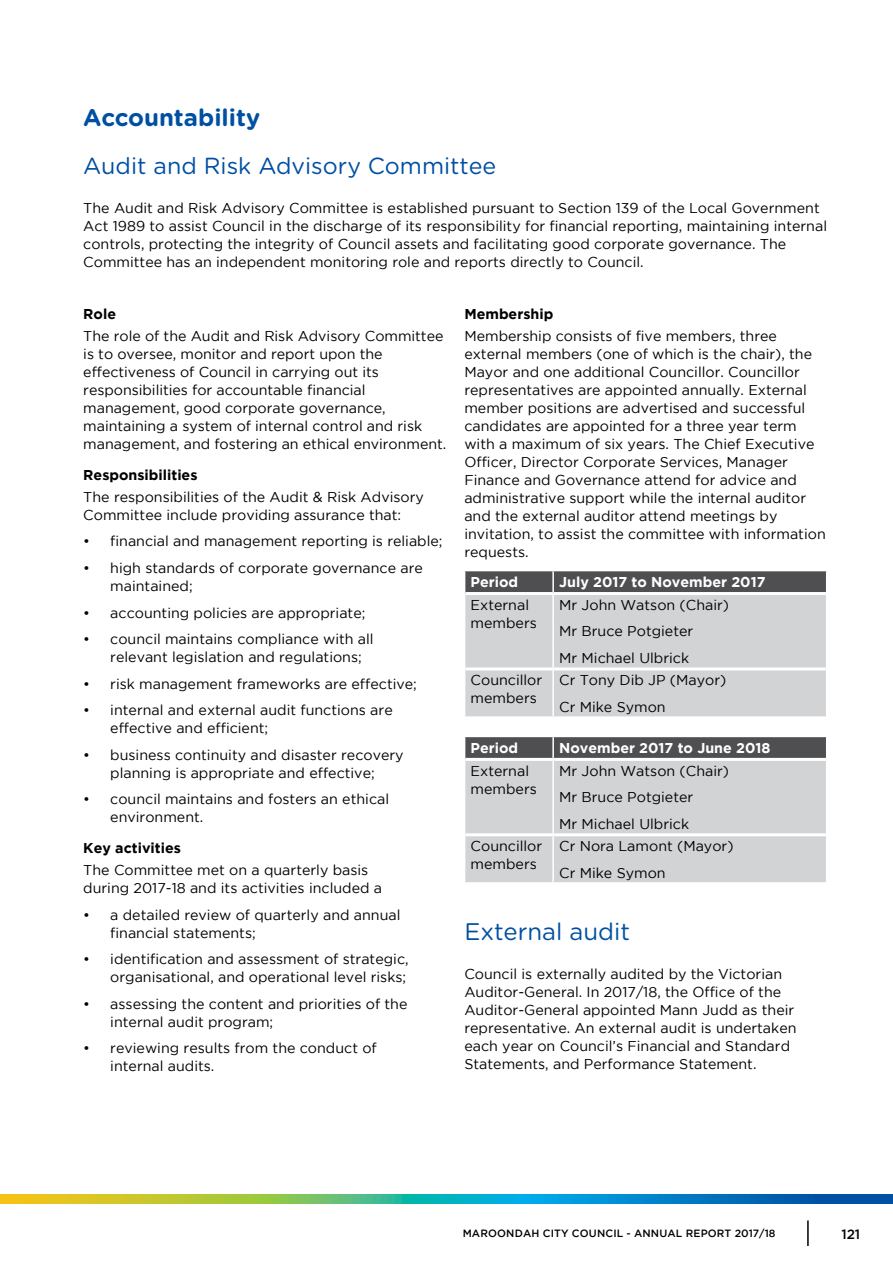
<style>
.page{position:relative;width:893px;height:1263px;background:#fff}
.page>*{position:absolute;margin:0;border:0;box-sizing:border-box;transform-origin:0 0}
.t1{font:700 24px "Gotham Rounded";color:#004fa3}
.t2{font:24px "Gotham Rounded";color:#004fa3}
.t3{font:23.25px "Gotham Rounded";color:#004fa3}
.t4{font:14.25px/18px "Gotham";color:#000}
.t5{font:700 14.25px "Gotham";color:#fff}
.t6{font:700 14.25px "Gotham";color:#000}
.t7{font:500 13.5px "Gotham";color:#000}
.t8{font:500 10.5px "Gotham";letter-spacing:.015em;color:#000}
</style>
<div class="page">
<hr style="left:807px;top:1220px;width:2px;height:26px;background:#000">
<svg style="left:0;top:1195px;width:893px;height:8px;background:#4ca188"></svg>
<div style="left:465px;top:595px;width:361px;height:121px;background:#d1d3d4"></div>
<div style="left:464px;top:571px;width:363px;height:21px;background:#4f4f51"></div>
<hr style="left:552px;top:595px;width:2px;height:72px;background:#fff">
<hr style="left:552px;top:670px;width:2px;height:46px;background:#fff">
<hr style="left:465px;top:667px;width:88px;height:3px;background:#fff">
<hr style="left:553px;top:667px;width:273px;height:3px;background:#fff">
<div style="left:465px;top:761px;width:361px;height:121px;background:#d1d3d4"></div>
<svg style="left:465px;top:736px;width:362px;height:22px;background:#5a5a5c"></svg>
<hr style="left:552px;top:761px;width:2px;height:72px;background:#fff">
<hr style="left:552px;top:836px;width:2px;height:46px;background:#fff">
<hr style="left:465px;top:833px;width:88px;height:3px;background:#fff">
<hr style="left:553px;top:833px;width:273px;height:3px;background:#fff">
<h1 class="t1" style="left:83px;top:99px;width:178px">Accountability</h1>
<h2 class="t3" style="left:83px;top:150px;width:414px">Audit and Risk Advisory Committee</h2>
<p class="t4" style="left:83px;top:199px;width:745px">The Audit and Risk Advisory Committee is established pursuant to Section 139 of the Local Government Act 1989 to assist Council in the discharge of its responsibility for financial reporting, maintaining internal controls, protecting the integrity of Council assets and facilitating good corporate governance. The Committee has an independent monitoring role and reports directly to Council.</p>
<p class="t6" style="left:83px;top:305px;width:34px">Role</p>
<p class="t4" style="left:83px;top:327px;width:365px">The role of the Audit and Risk Advisory Committee is to oversee, monitor and report upon the effectiveness of Council in carrying out its responsibilities for accountable financial management, good corporate governance, maintaining a system of internal control and risk management, and fostering an ethical environment.</p>
<p class="t6" style="left:83px;top:466px;width:116px">Responsibilities</p>
<p class="t4" style="left:83px;top:488px;width:342px">The responsibilities of the Audit &amp; Risk Advisory<br>Committee include providing assurance that:</p>
<p class="t4" style="left:83px;top:532px;width:361px">• financial and management reporting is reliable;</p>
<p class="t4" style="left:110px;top:559px;width:314px;text-indent:-27px">• high standards of corporate governance are maintained;</p>
<p class="t4" style="left:83px;top:603px;width:284px">• accounting policies are appropriate;</p>
<p class="t4" style="left:110px;top:630px;width:265px;text-indent:-27px">• council maintains compliance with all relevant legislation and regulations;</p>
<p class="t4" style="left:83px;top:674px;width:335px">• risk management frameworks are effective;</p>
<p class="t4" style="left:110px;top:701px;width:284px;text-indent:-27px">• internal and external audit functions are effective and efficient;</p>
<p class="t4" style="left:83px;top:745px;width:322px;text-align:center">• business continuity and disaster recovery planning is appropriate and effective;</p>
<p class="t4" style="left:110px;top:790px;width:280px;text-indent:-27px">• council maintains and fosters an ethical environment.</p>
<p class="t6" style="left:83px;top:839px;width:99px">Key activities</p>
<p class="t4" style="left:83px;top:861px;width:300px">The Committee met on a quarterly basis during 2017-18 and its activities included a</p>
<p class="t4" style="left:110px;top:905px;width:292px;text-indent:-27px">• a detailed review of quarterly and annual financial statements;</p>
<p class="t4" style="left:83px;top:950px;width:327px;text-align:right">• identification and assessment of strategic, organisational, and operational level risks;</p>
<p class="t4" style="left:110px;top:994px;width:299px;text-indent:-27px">• assessing the content and priorities of the internal audit program;</p>
<p class="t4" style="left:110px;top:1039px;width:268px;text-indent:-27px">• reviewing results from the conduct of internal audits.</p>
<p class="t6" style="left:464px;top:305px;width:90px">Membership</p>
<p class="t4" style="left:464px;top:327px;width:363px">Membership consists of five members, three external members (one of which is the chair), the Mayor and one additional Councillor. Councillor representatives are appointed annually. External member positions are advertised and successful candidates are appointed for a three year term with a maximum of six years. The Chief Executive Officer, Director Corporate Services, Manager Finance and Governance attend for advice and administrative support while the internal auditor and the external auditor attend meetings by invitation, to assist the committee with information requests.</p>
<p class="t5" style="left:471px;top:574px;width:49px">Period</p>
<p class="t5" style="left:559px;top:574px;width:208px">July 2017 to November 2017</p>
<p class="t4" style="left:471px;top:596px;width:68px">External members</p>
<p class="t4" style="left:559px;top:591px;width:171px;line-height:26.5px">Mr John Watson (Chair)<br>Mr Bruce Potgieter<br>Mr Michael Ulbrick</p>
<p class="t4" style="left:471px;top:671px;width:73px">Councillor members</p>
<p class="t4" style="left:559px;top:667px;width:169px;line-height:26.5px">Cr Tony Dib JP (Mayor)<br>Cr Mike Symon</p>
<p class="t5" style="left:471px;top:739px;width:49px">Period</p>
<p class="t5" style="left:559px;top:739px;width:213px">November 2017 to June 2018</p>
<p class="t4" style="left:471px;top:761px;width:68px">External members</p>
<p class="t4" style="left:559px;top:757px;width:171px;line-height:26.5px">Mr John Watson (Chair)<br>Mr Bruce Potgieter<br>Mr Michael Ulbrick</p>
<p class="t4" style="left:471px;top:837px;width:73px">Councillor members</p>
<p class="t4" style="left:559px;top:833px;width:176px;line-height:26.5px">Cr Nora Lamont (Mayor)<br>Cr Mike Symon</p>
<h1 class="t2" style="left:464px;top:915px;width:167px">External audit</h1>
<p class="t4" style="left:464px;top:965px;width:334px">Council is externally audited by the Victorian Auditor-General. In 2017/18, the Office of the Auditor-General appointed Mann Judd as their representative. An external audit is undertaken each year on Council’s Financial and Standard Statements, and Performance Statement.</p>
<p class="t8" style="left:463px;top:1227px;width:314px">MAROONDAH CITY COUNCIL - ANNUAL REPORT 2017/18</p>
<p class="t7" style="left:841px;top:1226px;width:20px">121</p>
</div>
